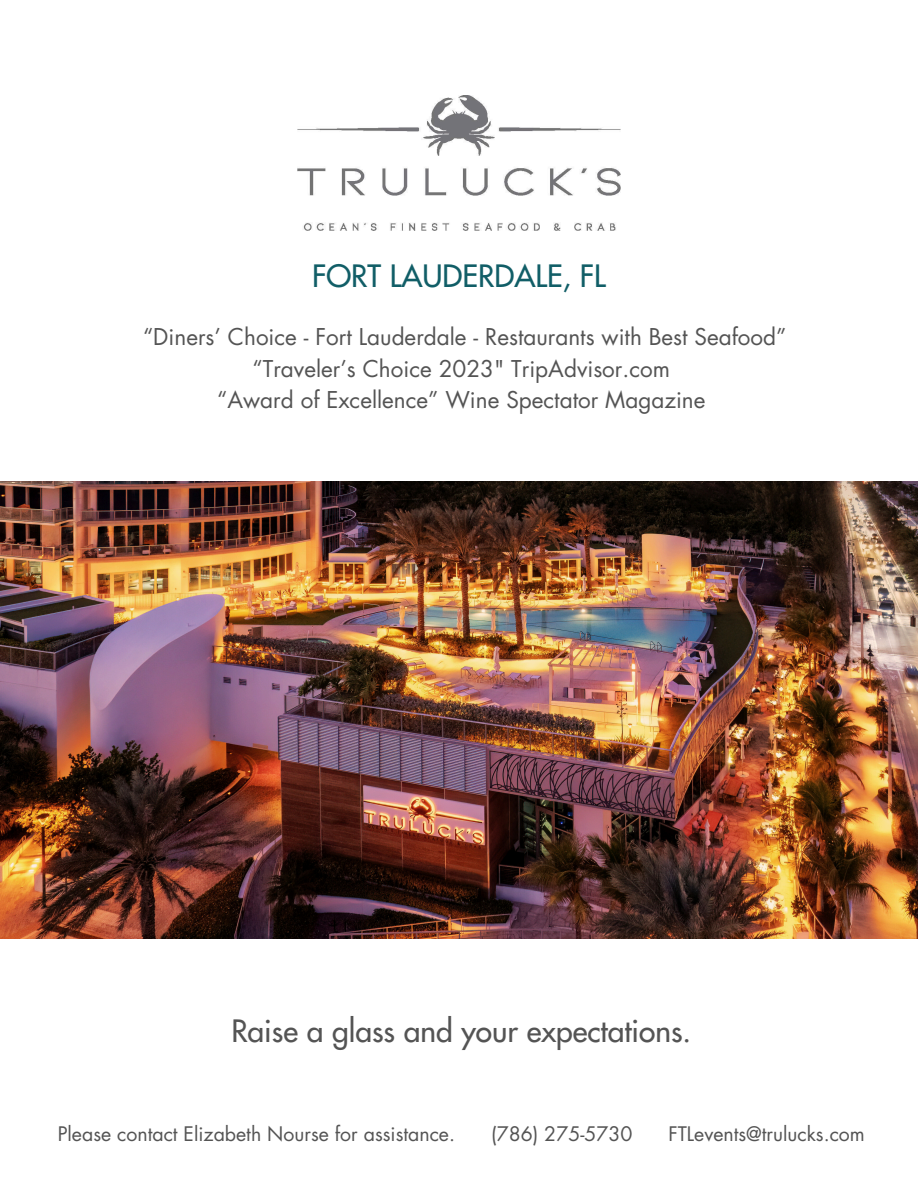
<style>
.page{position:relative;width:918px;height:1188px;background:#fff}
.page>*{position:absolute;margin:0;border:0;box-sizing:border-box;transform-origin:0 0}
.t1{font:500 30px "Futura Std";color:#545454}
.t2{font:500 30px "Futura Std";color:#115e67}
.t3{font:22.5px/31.5px "Futura Std";color:#545454;text-align:center}
.t4{font:19.5px "Futura Std";color:#545454}
</style>
<div class="page">
<img style="left:298px;top:95px;width:322px;height:135px">
<img style="left:0;top:481px;width:918px;height:458px">
<h1 class="t2" style="left:312px;top:263px;width:295px">FORT LAUDERDALE, FL</h1>
<p class="t3" style="left:143px;top:322px;width:645px">“Diners’ Choice - Fort Lauderdale - Restaurants with Best Seafood” “Traveler’s Choice 2023" TripAdvisor.com<br>“Award of Excellence” Wine Spectator Magazine</p>
<p class="t1" style="left:231px;top:1017px;width:461px">Raise a glass and your expectations.</p>
<h3 class="t4" style="left:58px;top:1125px;width:399px">Please contact Elizabeth Nourse for assistance.</h3>
<h3 class="t4" style="left:491px;top:1125px;width:143px">(786) 275-5730</h3>
<h3 class="t4" style="left:668px;top:1125px;width:198px">FTLevents@trulucks.com</h3>
</div>
